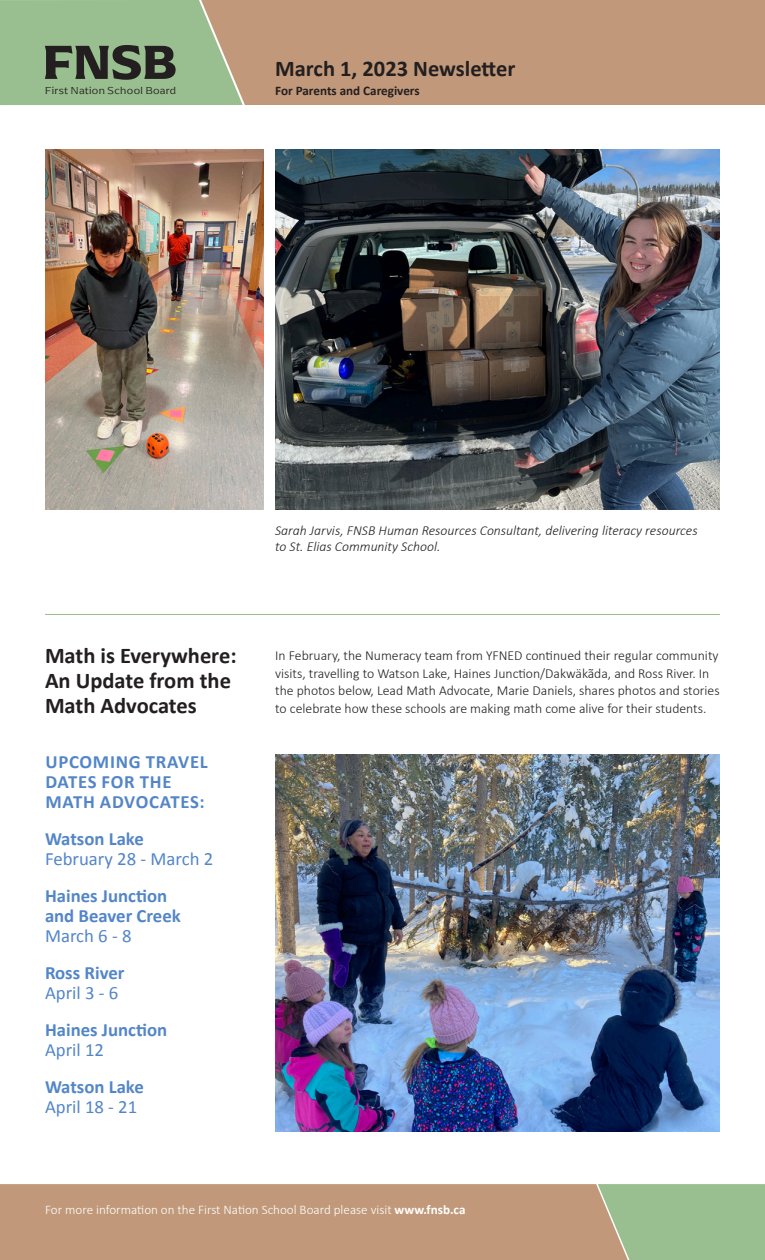
<style>
.page{position:relative;width:765px;height:1260px;background:#fff}
.page>*{position:absolute;margin:0;border:0;box-sizing:border-box;transform-origin:0 0}
.t1{font:700 22.5px/25px "Calibri";color:#231f20}
.t2{font:700 18.75px/20px "Calibri";color:#5386c8}
.t3{font:700 18.75px/20px "Calibri";letter-spacing:.04em;color:#5386c8}
.t4{font:18.75px/20px "Calibri";color:#5386c8}
.t5{font:300 13.75px/17.5px "Calibri";color:#231f20}
.t6{font:italic 300 13.75px/16.2px "Calibri";color:#231f20}
.t7{font:300 13.12px "Calibri";color:#fff}
.t8{font:700 13.12px "Calibri";color:#231f20}
.t9{font:300 10.5px "Arpona";letter-spacing:.03em;color:#231f20}
.s1{font-weight:700}
.s2{font-weight:400}
</style>
<div class="page">
<div style="left:0;top:1184px;width:598px;height:76px;background:#c1997a"></div>
<svg style="left:598px;top:1184px;width:167px;height:76px;background:#9dbb8e"></svg>
<div style="left:243px;top:0;width:522px;height:105px;background:#c1997a"></div>
<svg style="left:0;top:0;width:243px;height:105px;background:#91ab83"></svg>
<img style="left:45px;top:149px;width:218px;height:360px">
<img style="left:275px;top:149px;width:445px;height:360px">
<hr style="left:45px;top:614px;width:675px;height:1px;background:#98bd8f">
<img style="left:276px;top:754px;width:444px;height:378px">
<p class="t1" style="left:275px;top:55px;width:242px">March 1, 2023 Newsletter</p>
<p class="t9" style="left:45px;top:84px;width:132px">First Nation School Board</p>
<p class="t8" style="left:275px;top:82px;width:146px">For Parents and Caregivers</p>
<p class="t1" style="left:45px;top:641px;width:193px">Math is Everywhere:<br>An Update from the<br>Math Advocates</p>
<p class="t3" style="left:45px;top:751px;width:164px">UPCOMING TRAVEL<br>DATES FOR THE<br>MATH ADVOCATES:</p>
<p class="t4" style="left:45px;top:829px;width:170px"><span class="s1">Watson Lake<br></span>February 28 - March 2</p>
<p class="t2" style="left:45px;top:885px;width:137px">Haines Junction and Beaver Creek<br><span class="s2">March 6 - 8</span></p>
<p class="t2" style="left:45px;top:962px;width:81px">Ross River<br><span class="s2">April 3 - 6</span></p>
<p class="t2" style="left:45px;top:1019px;width:124px">Haines Junction<br><span class="s2">April 12</span></p>
<p class="t2" style="left:45px;top:1076px;width:100px">Watson Lake<br><span class="s2">April 18 - 21</span></p>
<p class="t6" style="left:275px;top:522px;width:424px">Sarah Jarvis, FNSB Human Resources Consultant, delivering literacy resources to St. Elias Community School.</p>
<p class="t5" style="left:275px;top:646px;width:446px">In February, the Numeracy team from YFNED continued their regular community visits, travelling to Watson Lake, Haines Junction/Dakwäkãda, and Ross River. In the photos below, Lead Math Advocate, Marie Daniels, shares photos and stories to celebrate how these schools are making math come alive for their students.</p>
<p class="t7" style="left:45px;top:1201px;width:422px">For more information on the First Nation School Board please visit <span class="s1">www.fnsb.ca</span></p>
</div>
